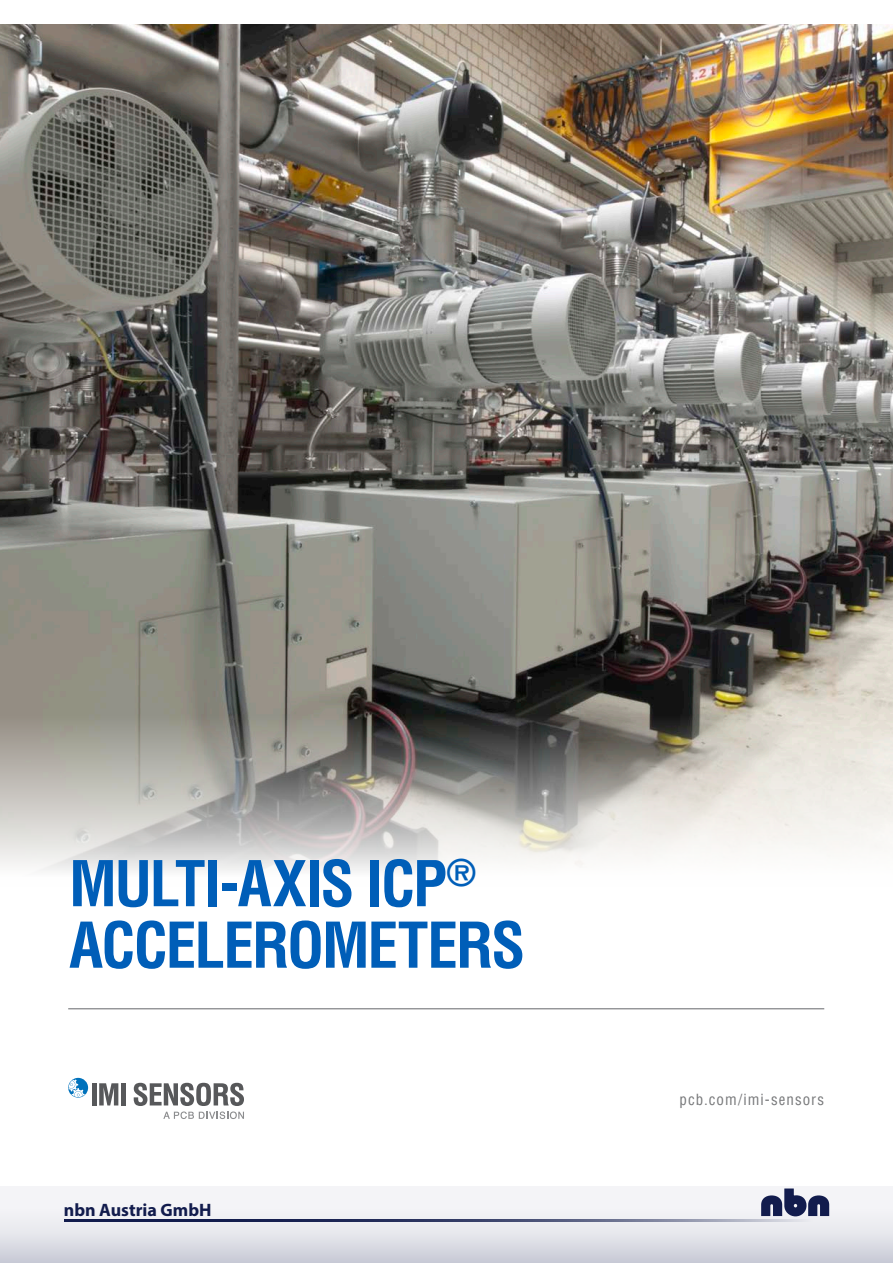
<style>
.page{position:relative;width:893px;height:1263px;background:#fff}
.page>*{position:absolute;margin:0;border:0;box-sizing:border-box;transform-origin:0 0}
.Cover_-_Headline{font:700 condensed 61.5px/61.5px "Helvetica LT Pro";letter-spacing:-.035em;color:#005eb8}
.t1{font:700 18px "Myriad Pro";color:#121c4d}
.Footer_-_Phone_Web{font:condensed 15px "Helvetica LT Pro";letter-spacing:.07em;color:#77787a}
</style>
<div class="page">
<img style="left:0;top:25px;width:893px;height:846px">
<hr style="left:68px;top:1008px;width:756px;height:1px;background:#76787b">
<hr style="left:92px;top:1083px;width:4px;height:22px;background:#57585a">
<svg style="left:99px;top:1083px;width:19px;height:22px"></svg>
<div style="left:121px;top:1083px;width:5px;height:22px;background:#57585a"></div>
<svg style="left:134px;top:1083px;width:110px;height:36px"></svg>
<svg style="left:68px;top:1078px;width:20px;height:19px"></svg>
<div style="left:0;top:1186px;width:893px;height:77px;background:linear-gradient(to bottom,#fefdfe,#d0d2dc)"></div>
<img style="left:65px;top:1219px;width:748px;height:2px">
<svg style="left:761px;top:1188px;width:68px;height:28px"></svg>
<p class="Cover_-_Headline" style="left:69px;top:851px;width:458px">MULTI-AXIS ICP<sup>®<br></sup>ACCELEROMETERS</p>
<p class="t1" style="left:64px;top:1198px;width:149px">nbn Austria GmbH</p>
<p class="Footer_-_Phone_Web" style="left:679px;top:1090px;width:146px">pcb.com/imi-sensors</p>
</div>
